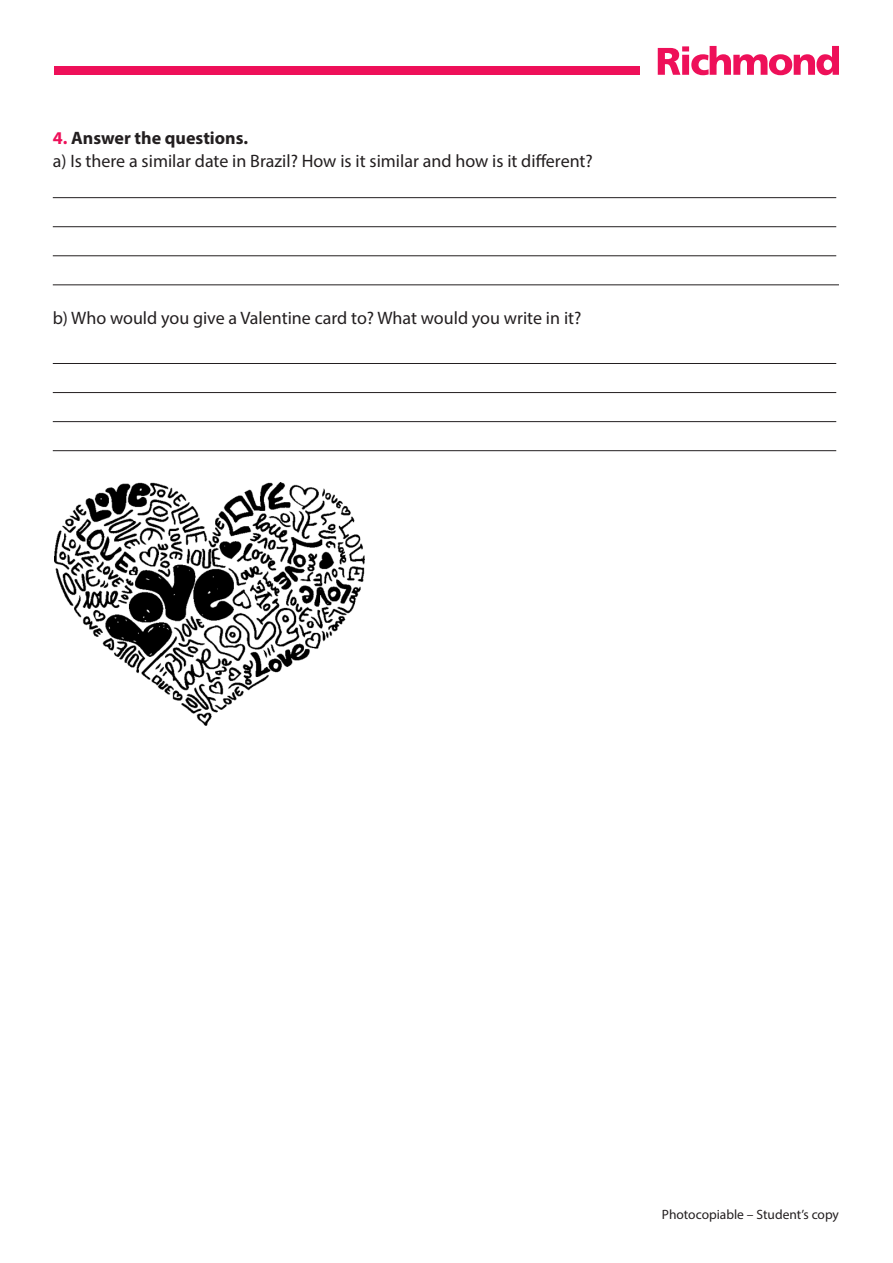
<style>
.page{position:relative;width:893px;height:1263px;background:#fff}
.page>*{position:absolute;margin:0;border:0;box-sizing:border-box;transform-origin:0 0}
.t1{font:18px "Myriad Pro";color:#231f20}
.t2{font:700 18px "Myriad Pro";color:#231f20}
.t3{font:13.5px "Myriad Pro";color:#231f20}
.s1{color:#ee1059}
</style>
<div class="page">
<div style="left:54px;top:67px;width:586px;height:8px;background:#ee1059"></div>
<svg style="left:658px;top:46px;width:181px;height:29px"></svg>
<hr style="left:53px;top:197px;width:783px;height:1px;background:#231f20">
<hr style="left:53px;top:226px;width:783px;height:1px;background:#231f20">
<hr style="left:53px;top:255px;width:783px;height:1px;background:#231f20">
<hr style="left:53px;top:284px;width:786px;height:1px;background:#231f20">
<hr style="left:53px;top:363px;width:783px;height:1px;background:#231f20">
<hr style="left:53px;top:392px;width:783px;height:1px;background:#231f20">
<hr style="left:53px;top:421px;width:783px;height:1px;background:#231f20">
<hr style="left:53px;top:450px;width:783px;height:1px;background:#231f20">
<img style="left:54px;top:482px;width:311px;height:244px">
<p class="t2" style="left:53px;top:126px;width:197px"><span class="s1">4.</span> Answer the questions.</p>
<p class="t1" style="left:53px;top:150px;width:542px">a) Is there a similar date in Brazil? How is it similar and how is it different?</p>
<p class="t1" style="left:53px;top:307px;width:530px">b) Who would you give a Valentine card to? What would you write in it?</p>
<p class="t3" style="left:662px;top:1206px;width:179px">Photocopiable – Student’s copy</p>
</div>
